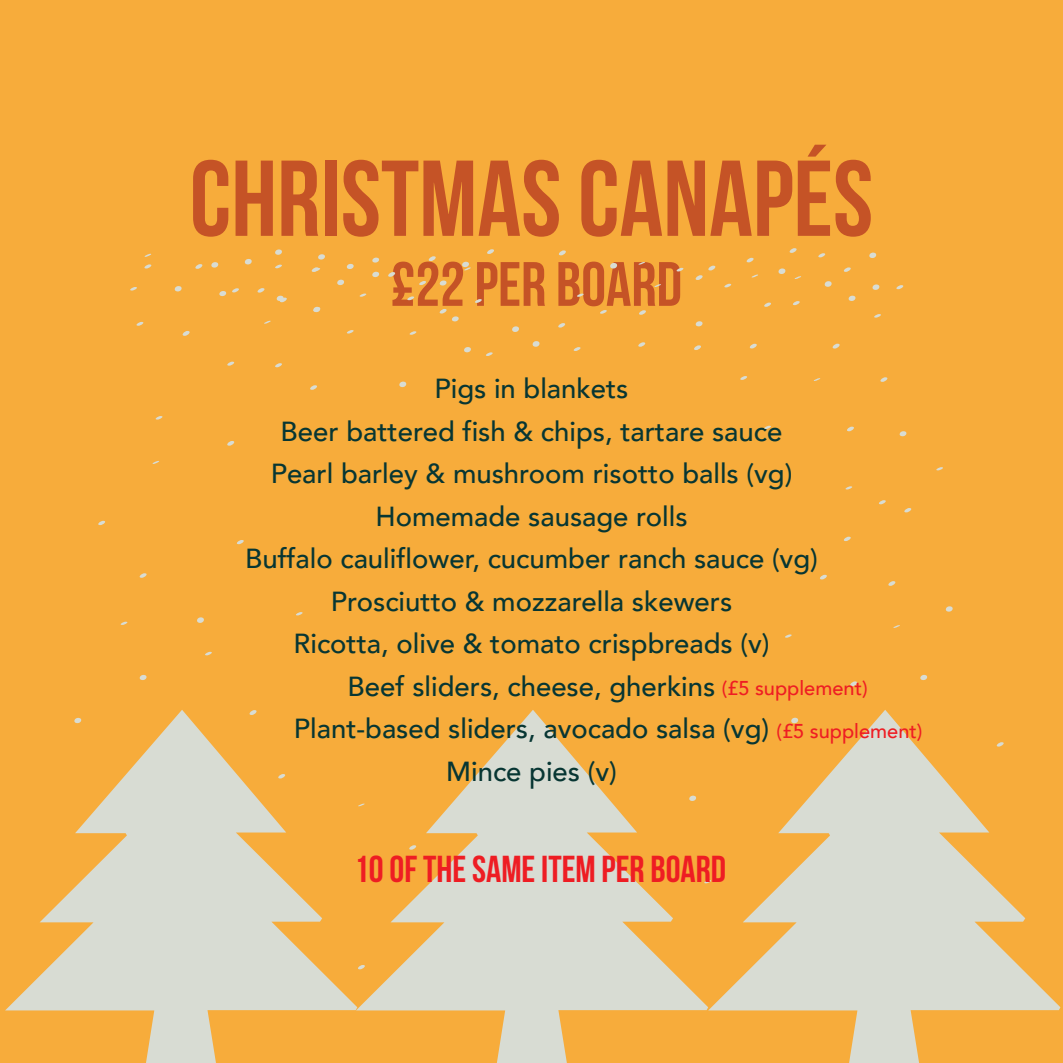
<style>
.page{position:relative;width:1063px;height:1063px;background:#f7ac3b}
.page>*{position:absolute;margin:0;border:0;box-sizing:border-box;transform-origin:0 0}
.t1{font:107.5px "Bebas Neue";color:#c55326}
.t2{font:62.5px "Bebas Neue";color:#c55326}
.t3{font:37.5px "Bebas Neue";color:#ee1d23}
.t4{font:500 27.5px/42.5px "Avenir";color:#073633;text-align:center}
.t5{font:500 20px/42.8px "Avenir";color:#ee1d23}
</style>
<div class="page">
<svg style="left:5px;top:710px;width:351px;height:353px"></svg>
<svg style="left:356px;top:710px;width:352px;height:353px"></svg>
<svg style="left:708px;top:710px;width:352px;height:353px"></svg>
<svg style="left:130px;top:287px;width:7px;height:4px"></svg>
<svg style="left:174px;top:286px;width:8px;height:5px"></svg>
<svg style="left:182px;top:331px;width:8px;height:5px"></svg>
<svg style="left:136px;top:322px;width:8px;height:4px"></svg>
<svg style="left:144px;top:264px;width:8px;height:5px"></svg>
<svg style="left:144px;top:254px;width:8px;height:3px"></svg>
<svg style="left:264px;top:321px;width:7px;height:3px"></svg>
<svg style="left:227px;top:362px;width:8px;height:4px"></svg>
<svg style="left:227px;top:441px;width:8px;height:5px"></svg>
<svg style="left:155px;top:416px;width:8px;height:4px"></svg>
<svg style="left:152px;top:461px;width:7px;height:3px"></svg>
<svg style="left:98px;top:521px;width:8px;height:4px"></svg>
<svg style="left:120px;top:622px;width:8px;height:3px"></svg>
<svg style="left:197px;top:617px;width:7px;height:6px"></svg>
<svg style="left:205px;top:652px;width:7px;height:3px"></svg>
<svg style="left:275px;top:265px;width:7px;height:3px"></svg>
<svg style="left:244px;top:259px;width:8px;height:5px"></svg>
<svg style="left:311px;top:267px;width:10px;height:5px"></svg>
<svg style="left:313px;top:307px;width:8px;height:5px"></svg>
<svg style="left:346px;top:264px;width:8px;height:5px"></svg>
<svg style="left:359px;top:294px;width:8px;height:3px"></svg>
<svg style="left:346px;top:330px;width:8px;height:4px"></svg>
<svg style="left:407px;top:296px;width:8px;height:4px"></svg>
<svg style="left:372px;top:258px;width:8px;height:5px"></svg>
<svg style="left:372px;top:272px;width:24px;height:5px"></svg>
<svg style="left:337px;top:280px;width:7px;height:5px"></svg>
<svg style="left:318px;top:254px;width:7px;height:6px"></svg>
<svg style="left:219px;top:288px;width:20px;height:8px"></svg>
<svg style="left:276px;top:296px;width:11px;height:6px"></svg>
<svg style="left:195px;top:262px;width:24px;height:7px"></svg>
<svg style="left:275px;top:249px;width:7px;height:6px"></svg>
<svg style="left:257px;top:288px;width:8px;height:5px"></svg>
<svg style="left:399px;top:382px;width:8px;height:5px"></svg>
<svg style="left:310px;top:385px;width:7px;height:5px"></svg>
<svg style="left:275px;top:363px;width:7px;height:4px"></svg>
<svg style="left:237px;top:540px;width:7px;height:4px"></svg>
<svg style="left:139px;top:573px;width:8px;height:5px"></svg>
<svg style="left:139px;top:675px;width:8px;height:5px"></svg>
<svg style="left:73px;top:718px;width:10px;height:5px"></svg>
<svg style="left:275px;top:774px;width:13px;height:5px"></svg>
<svg style="left:356px;top:804px;width:11px;height:2px"></svg>
<svg style="left:247px;top:710px;width:12px;height:5px"></svg>
<svg style="left:296px;top:612px;width:7px;height:3px"></svg>
<svg style="left:654px;top:284px;width:7px;height:3px"></svg>
<svg style="left:676px;top:268px;width:8px;height:3px"></svg>
<svg style="left:695px;top:266px;width:37px;height:21px"></svg>
<svg style="left:793px;top:301px;width:7px;height:4px"></svg>
<svg style="left:778px;top:268px;width:23px;height:11px"></svg>
<svg style="left:746px;top:258px;width:8px;height:4px"></svg>
<svg style="left:764px;top:303px;width:7px;height:4px"></svg>
<svg style="left:848px;top:296px;width:8px;height:5px"></svg>
<svg style="left:843px;top:267px;width:8px;height:5px"></svg>
<svg style="left:824px;top:281px;width:8px;height:6px"></svg>
<svg style="left:818px;top:253px;width:8px;height:4px"></svg>
<svg style="left:789px;top:248px;width:8px;height:5px"></svg>
<svg style="left:869px;top:253px;width:8px;height:5px"></svg>
<svg style="left:896px;top:285px;width:8px;height:4px"></svg>
<svg style="left:872px;top:284px;width:8px;height:6px"></svg>
<svg style="left:874px;top:314px;width:7px;height:4px"></svg>
<svg style="left:832px;top:344px;width:8px;height:5px"></svg>
<svg style="left:749px;top:344px;width:8px;height:4px"></svg>
<svg style="left:638px;top:262px;width:7px;height:3px"></svg>
<svg style="left:638px;top:342px;width:8px;height:5px"></svg>
<svg style="left:694px;top:345px;width:7px;height:5px"></svg>
<svg style="left:695px;top:321px;width:8px;height:5px"></svg>
<svg style="left:764px;top:426px;width:7px;height:3px"></svg>
<svg style="left:847px;top:427px;width:7px;height:4px"></svg>
<svg style="left:880px;top:377px;width:8px;height:5px"></svg>
<svg style="left:813px;top:378px;width:8px;height:3px"></svg>
<svg style="left:740px;top:376px;width:7px;height:4px"></svg>
<svg style="left:845px;top:486px;width:7px;height:3px"></svg>
<svg style="left:879px;top:500px;width:7px;height:4px"></svg>
<svg style="left:844px;top:537px;width:7px;height:4px"></svg>
<svg style="left:820px;top:575px;width:7px;height:4px"></svg>
<svg style="left:785px;top:634px;width:7px;height:4px"></svg>
<svg style="left:920px;top:675px;width:8px;height:5px"></svg>
<svg style="left:850px;top:681px;width:8px;height:5px"></svg>
<svg style="left:790px;top:718px;width:10px;height:5px"></svg>
<svg style="left:994px;top:742px;width:12px;height:5px"></svg>
<svg style="left:893px;top:625px;width:7px;height:3px"></svg>
<svg style="left:945px;top:606px;width:8px;height:6px"></svg>
<svg style="left:888px;top:581px;width:8px;height:5px"></svg>
<svg style="left:904px;top:508px;width:8px;height:4px"></svg>
<svg style="left:936px;top:467px;width:7px;height:3px"></svg>
<svg style="left:899px;top:431px;width:8px;height:5px"></svg>
<svg style="left:462px;top:262px;width:9px;height:8px"></svg>
<svg style="left:428px;top:256px;width:8px;height:5px"></svg>
<svg style="left:419px;top:281px;width:7px;height:4px"></svg>
<svg style="left:439px;top:281px;width:8px;height:5px"></svg>
<svg style="left:439px;top:309px;width:20px;height:12px"></svg>
<svg style="left:475px;top:299px;width:7px;height:4px"></svg>
<svg style="left:487px;top:249px;width:7px;height:5px"></svg>
<svg style="left:559px;top:250px;width:7px;height:5px"></svg>
<svg style="left:600px;top:310px;width:7px;height:4px"></svg>
<svg style="left:573px;top:347px;width:8px;height:4px"></svg>
<svg style="left:532px;top:341px;width:8px;height:6px"></svg>
<svg style="left:512px;top:326px;width:7px;height:6px"></svg>
<svg style="left:486px;top:352px;width:7px;height:4px"></svg>
<svg style="left:464px;top:347px;width:7px;height:5px"></svg>
<svg style="left:558px;top:323px;width:8px;height:5px"></svg>
<svg style="left:610px;top:263px;width:7px;height:6px"></svg>
<svg style="left:577px;top:294px;width:7px;height:3px"></svg>
<svg style="left:409px;top:331px;width:8px;height:4px"></svg>
<svg style="left:639px;top:310px;width:7px;height:5px"></svg>
<svg style="left:701px;top:880px;width:13px;height:3px"></svg>
<svg style="left:687px;top:796px;width:11px;height:5px"></svg>
<svg style="left:355px;top:965px;width:13px;height:4px"></svg>
<svg style="left:406px;top:845px;width:13px;height:5px"></svg>
<h1 class="t1" style="left:190px;top:140px;width:685px">CHRISTMAS CANAPÉS</h1>
<h2 class="t2" style="left:391px;top:250px;width:293px">£22 PER BOARD</h2>
<p class="t4" style="left:245px;top:366px;width:574px">Pigs in blankets<br>Beer battered fish &amp; chips, tartare sauce<br>Pearl barley &amp; mushroom risotto balls (vg)<br>Homemade sausage rolls<br>Buffalo cauliflower, cucumber ranch sauce (vg)<br>Prosciutto &amp; mozzarella skewers<br>Ricotta, olive &amp; tomato crispbreads (v)<br>Beef sliders, cheese, gherkins<br>Plant-based sliders, avocado salsa (vg)<br>Mince pies (v)</p>
<p class="t5" style="left:777px;top:666px;width:147px;text-indent:-55px">(£5 supplement)<br>(£5 supplement)</p>
<h3 class="t3" style="left:354px;top:848px;width:374px">10 OF THE SAME ITEM PER BOARD</h3>
</div>
